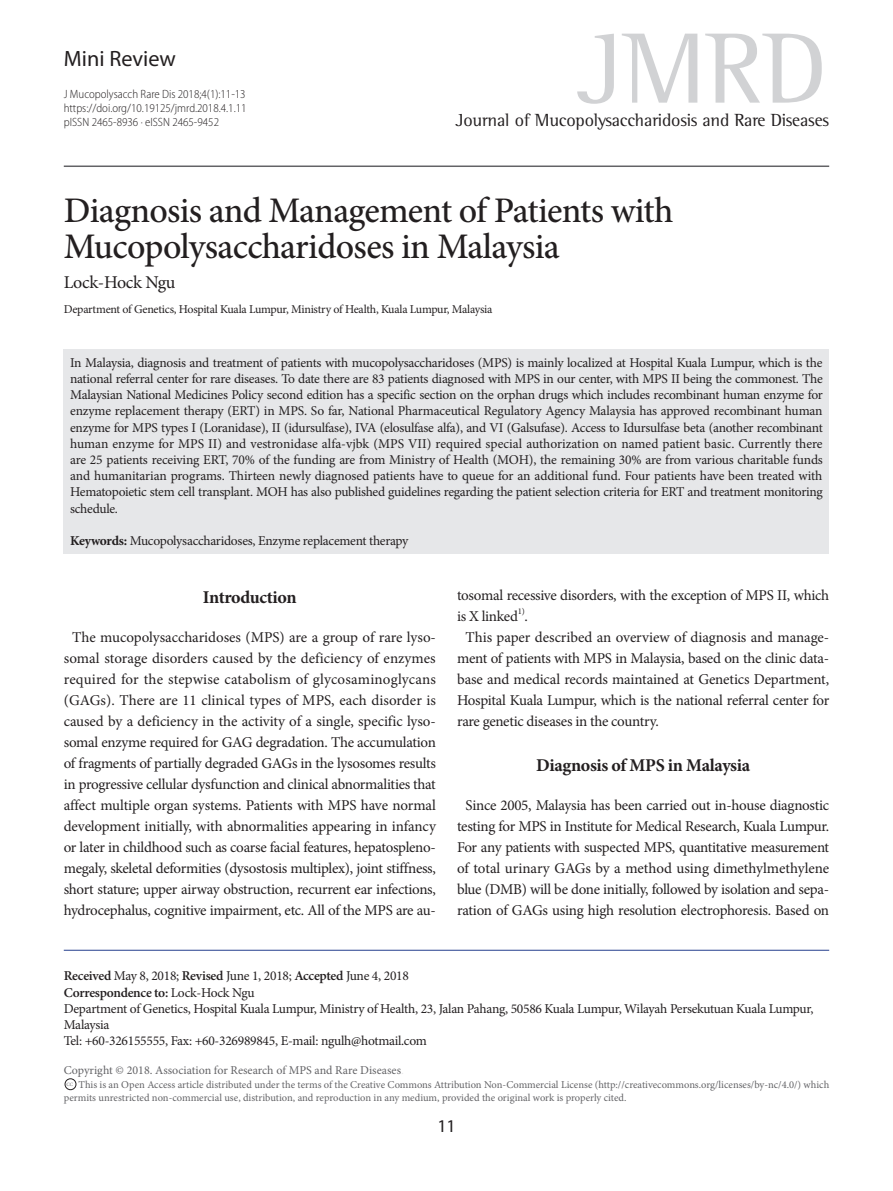
<style>
.page{position:relative;width:893px;height:1191px;background:#fff}
.page>*{position:absolute;margin:0;border:0;box-sizing:border-box;transform-origin:0 0}
.t1{font:500 36px/36px "Minion Pro";letter-spacing:-.02em;color:#231f20}
.t2{font:22.2px "Myriad Pro";color:#231f20}
.t3{font:18px "Rotis Semi Serif Std";letter-spacing:-.01em;color:#231f20}
.t4{font:700 18px "Minion Pro";letter-spacing:-.02em;color:#231f20}
.t5{font:18px "Minion Pro";letter-spacing:-.025em;color:#231f20}
.t6{font:18px "Myriad Pro";color:#231f20}
.t7{font:15px/21px "Minion Pro";letter-spacing:-.015em;color:#231f20;text-align:center}
.t8{font:13.5px/16.2px "Minion Pro";letter-spacing:-.02em;color:#231f20}
.t9{font:300 semi-condensed 12px/14.4px "Myriad Pro";color:#231f20;text-align:justify}
.t10{font:12px "Minion Pro";letter-spacing:-.02em;color:#231f20}
.t11{font:12px "Minion Pro";color:#636366}
.t12{font:10.5px/13.5px "Minion Pro";color:#636366}
.t13{font:8.7px "Minion Pro";color:#231f20}
.s1{font-weight:700}
.s2{font-weight:600}
.s3{color:#e6e7e9}
</style>
<div class="page">
<hr style="left:64px;top:950px;width:765px;height:1px;background:#253f8e">
<div style="left:65px;top:1078px;width:11px;height:11px;border:1px solid #231f20;border-radius:50%"></div>
<hr style="left:64px;top:165px;width:765px;height:2px;background:#636366">
<div style="left:64px;top:349px;width:765px;height:205px;background:#e6e7e9"></div>
<svg style="left:577px;top:34px;width:37px;height:70px"></svg>
<svg style="left:622px;top:34px;width:75px;height:69px"></svg>
<svg style="left:705px;top:34px;width:117px;height:69px"></svg>
<h2 class="t2" style="left:64px;top:45px;width:114px">Mini Review</h2>
<p class="t9" style="left:64px;top:86px;width:184px">J Mucopolysacch Rare Dis 2018;4(1):11-13 https://doi.org/10.19125/jmrd.2018.4.1.11 pISSN 2465-8936 · eISSN 2465-9452</p>
<h3 class="t3" style="left:456px;top:110px;width:375px">Journal of Mucopolysaccharidosis and Rare Diseases</h3>
<h1 class="t1" style="left:64px;top:193px;width:611px">Diagnosis and Management of Patients with<br>Mucopolysaccharidoses in Malaysia</h1>
<h3 class="t5" style="left:64px;top:270px;width:113px">Lock-Hock Ngu</h3>
<p class="t10" style="left:64px;top:301px;width:430px">Department of Genetics, Hospital Kuala Lumpur, Ministry of Health, Kuala Lumpur, Malaysia</p>
<p class="t8" style="left:70px;top:354px;width:754px;text-align:justify">In Malaysia, diagnosis and treatment of patients with mucopolysaccharidoses (MPS) is mainly localized at Hospital Kuala Lumpur, which is the national referral center for rare diseases. To date there are 83 patients diagnosed with MPS in our center, with MPS II being the commonest. The Malaysian National Medicines Policy second edition has a specific section on the orphan drugs which includes recombinant human enzyme for enzyme replacement therapy (ERT) in MPS. So far, National Pharmaceutical Regulatory Agency Malaysia has approved recombinant human enzyme for MPS types I (Loranidase), II (idursulfase), IVA (elosulfase alfa), and VI (Galsufase). Access to Idursulfase beta (another recombinant human enzyme for MPS II) and vestronidase alfa-vjbk (MPS VII) required special authorization on named patient basic. Currently there are 25 patients receiving ERT, 70% of the funding are from Ministry of Health (MOH), the remaining 30% are from various charitable funds and humanitarian programs. Thirteen newly diagnosed patients have to queue for an additional fund. Four patients have been treated with Hematopoietic stem cell transplant. MOH has also published guidelines regarding the patient selection criteria for ERT and treatment monitoring schedule.</p>
<p class="t8" style="left:70px;top:532px;width:340px"><span class="s1">Keywords:</span> Mucopolysaccharidoses, Enzyme replacement therapy</p>
<h3 class="t4" style="left:203px;top:584px;width:95px">Introduction</h3>
<p class="t7" style="left:64px;top:627px;width:374px">The mucopolysaccharidoses (MPS) are a group of rare lyso&shy;somal storage disorders caused by the deficiency of enzymes required for the stepwise catabolism of glycosaminoglycans (GAGs). There are 11 clinical types of MPS, each disorder is caused by a deficiency in the activity of a single, specific lyso&shy;somal enzyme required for GAG degradation. The accumulation of fragments of partially degraded GAGs in the lysosomes results in progressive cellular dysfunction and clinical abnormalities that affect multiple organ systems. Patients with MPS have normal development initially, with abnormalities appearing in infancy or later in childhood such as coarse facial features, hepatospleno&shy;megaly, skeletal deformities (dysostosis multiplex), joint stiffness, short stature; upper airway obstruction, recurrent ear infections, hydrocephalus, cognitive impairment, etc. All of the MPS are au-</p>
<p class="t7" style="left:457px;top:585px;width:374px;text-align:left">tosomal recessive disorders, with the exception of MPS II, which is X linked .</p>
<p class="t13" style="left:518px;top:605px;width:9px">1)</p>
<p class="t7" style="left:457px;top:627px;width:374px;text-align:justify;text-indent:9px">This paper described an overview of diagnosis and manage&shy;ment of patients with MPS in Malaysia, based on the clinic data&shy;base and medical records maintained at Genetics Department, Hospital Kuala Lumpur, which is the national referral center for rare genetic diseases in the country.</p>
<h3 class="t4" style="left:536px;top:752px;width:216px">Diagnosis of MPS in Malaysia</h3>
<p class="t7" style="left:457px;top:795px;width:374px">Since 2005, Malaysia has been carried out in-house diagnostic testing for MPS in Institute for Medical Research, Kuala Lumpur.<br>For any patients with suspected MPS, quantitative measurement of total urinary GAGs by a method using dimethylmethylene blue (DMB) will be done initially, followed by isolation and sepa&shy;ration of GAGs using high resolution electrophoresis. Based on</p>
<p class="t8" style="left:64px;top:968px;width:751px"><span class="s2">Received</span> May 8, 2018; <span class="s2">Revised</span> June 1, 2018; <span class="s2">Accepted</span> June 4, 2018<br><span class="s2">Correspondence to:</span> Lock-Hock Ngu<br>Department of Genetics, Hospital Kuala Lumpur, Ministry of Health, 23, Jalan Pahang, 50586 Kuala Lumpur, Wilayah Persekutuan Kuala Lumpur, Malaysia<br>Tel: +60-326155555, Fax: +60-326989845, E-mail: ngulh@hotmail.com</p>
<p class="t11" style="left:64px;top:1061px;width:342px">Copyright © 2018. Association for Research of MPS and Rare Diseases<span class="s3">.</span></p>
<p class="t12" style="left:64px;top:1077px;width:767px"><sup>CC</sup> This is an Open Access article distributed under the terms of the Creative Commons Attribution Non-Commercial License (http://creativecommons.org/licenses/by-nc/4.0/) which permits unrestricted non-commercial use, distribution, and reproduction in any medium, provided the original work is properly cited.</p>
<h3 class="t6" style="left:437px;top:1114px;width:20px">11</h3>
</div>
